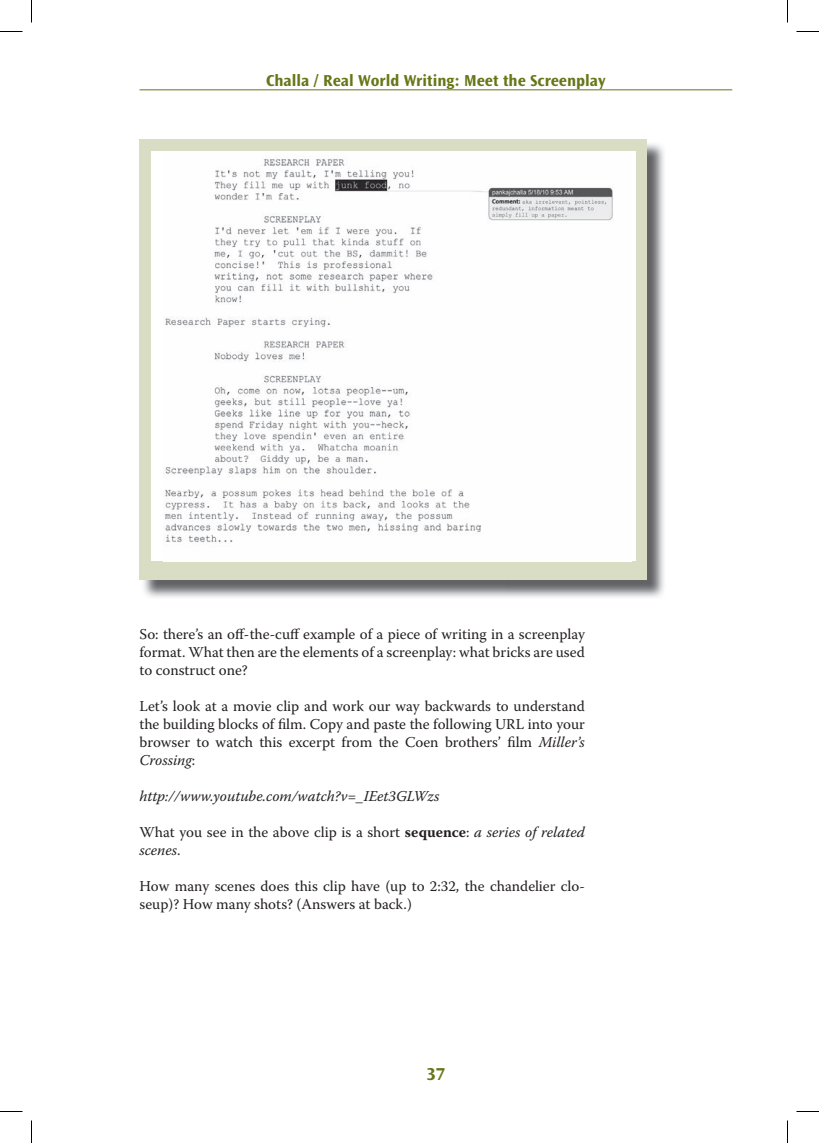
<style>
.page{position:relative;width:819px;height:1143px;background:#fff}
.page>*{position:absolute;margin:0;border:0;box-sizing:border-box;transform-origin:0 0}
.t1{font:700 18px "Ocean Sans Std";color:#677717}
.t2{font:700 16.5px "Ocean Sans Std";color:#677717}
.t3{font:15px/18px "Warnock Pro";color:#231f20;text-align:justify}
.t4{font:italic 15px "Warnock Pro";color:#231f20}
.s1{font-style:italic}
.s2{font-weight:700}
</style>
<div class="page">
<hr style="left:140px;top:89px;width:592px;height:1px;background:#677717">
<img style="left:144px;top:144px;width:520px;height:453px">
<div style="left:140px;top:140px;width:507px;height:440px;background:#d9ddc3"></div>
<div style="left:151px;top:151px;width:484px;height:410px;background:#fff"></div>
<img style="left:164px;top:158px;width:449px;height:385px">
<svg style="left:0;top:31px;width:22px;height:1px"></svg>
<svg style="left:796px;top:31px;width:23px;height:1px"></svg>
<svg style="left:0;top:1111px;width:22px;height:1px"></svg>
<svg style="left:796px;top:1111px;width:23px;height:1px"></svg>
<svg style="left:31px;top:0;width:1px;height:22px"></svg>
<svg style="left:31px;top:1120px;width:1px;height:23px"></svg>
<svg style="left:787px;top:0;width:1px;height:22px"></svg>
<svg style="left:787px;top:1120px;width:1px;height:23px"></svg>
<p class="t2" style="left:266px;top:72px;width:341px">Challa / Real World Writing: Meet the Screenplay</p>
<p class="t3" style="left:140px;top:624px;width:447px">So: there’s an off-the-cuff example of a piece of writing in a screenplay format. What then are the elements of a screenplay: what bricks are used to construct one?</p>
<p class="t3" style="left:140px;top:696px;width:447px">Let’s look at a movie clip and work our way backwards to understand the building blocks of film. Copy and paste the following URL into your browser to watch this excerpt from the Coen brothers’ film <span class="s1">Miller’s Crossing</span>:</p>
<p class="t4" style="left:140px;top:787px;width:302px">http://www.youtube.com/watch?v=_IEet3GLWzs</p>
<p class="t3" style="left:139px;top:822px;width:447px">What you see in the above clip is a short <span class="s2">sequence</span>: <span class="s1">a series of related scenes</span>.</p>
<p class="t3" style="left:139px;top:876px;width:447px">How many scenes does this clip have (up to 2:32, the chandelier clo&shy;seup)? How many shots? (Answers at back.)</p>
<p class="t1" style="left:427px;top:1064px;width:20px">37</p>
</div>
